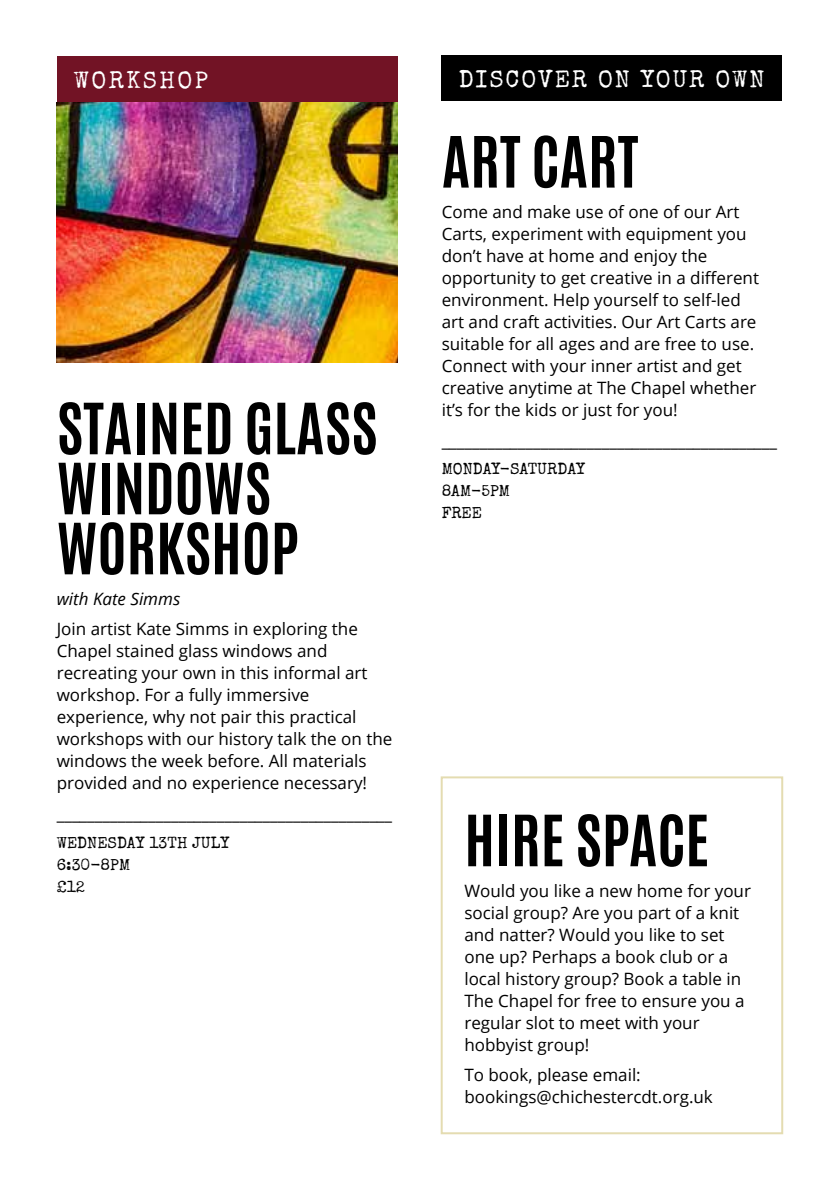
<style>
.page{position:relative;width:840px;height:1191px;background:#fff}
.page>*{position:absolute;margin:0;border:0;box-sizing:border-box;transform-origin:0 0}
.t1{font:700 60px/60px "Antonio";color:#000}
.t2{font:24px "Special Elite";letter-spacing:.08em;color:#fff}
.t3{font:24px "Special Elite";letter-spacing:.1em;color:#fff}
.t4{font:17px/22px "Open Sans";color:#000}
.t5{font:italic 17px "Open Sans";color:#000}
.t6{font:16px/22px "Special Elite";color:#000}
</style>
<div class="page">
<img style="left:57px;top:102px;width:340px;height:261px">
<div style="left:57px;top:57px;width:340px;height:45px;background:#721325"></div>
<div style="left:440px;top:776px;width:342px;height:358px;border:2px solid #e4dcb1"></div>
<div style="left:441px;top:56px;width:340px;height:45px;background:#000"></div>
<h2 class="t3" style="left:74px;top:65px;width:136px">WORKSHOP</h2>
<h1 class="t1" style="left:57px;top:399px;width:322px">STAINED GLASS<br>WINDOWS<br>WORKSHOP</h1>
<p class="t5" style="left:57px;top:587px;width:125px">with Kate Simms</p>
<p class="t4" style="left:57px;top:618px;width:337px">Join artist Kate Simms in exploring the Chapel stained glass windows and recreating your own in this informal art workshop. For a fully immersive experience, why not pair this practical workshops with our history talk the on the windows the week before. All materials provided and no experience necessary!</p>
<p class="t4" style="left:57px;top:802px;width:337px">____________________________________________</p>
<p class="t6" style="left:57px;top:831px;width:174px">WEDNESDAY 13TH JULY<br>6:30-8PM<br>£12</p>
<h2 class="t2" style="left:458px;top:64px;width:307px">DISCOVER ON YOUR OWN</h2>
<h1 class="t1" style="left:441px;top:133px;width:198px">ART CART</h1>
<p class="t4" style="left:441px;top:200px;width:318px">Come and make use of one of our Art Carts, experiment with equipment you don’t have at home and enjoy the opportunity to get creative in a different environment. Help yourself to self-led art and craft activities. Our Art Carts are suitable for all ages and are free to use.<br>Connect with your inner artist and get creative anytime at The Chapel whether it’s for the kids or just for you!</p>
<p class="t4" style="left:441px;top:429px;width:337px">____________________________________________</p>
<p class="t6" style="left:441px;top:458px;width:145px">MONDAY-SATURDAY<br>8AM-5PM<br>FREE</p>
<h1 class="t1" style="left:464px;top:811px;width:246px">HIRE SPACE</h1>
<p class="t4" style="left:464px;top:879px;width:288px">Would you like a new home for your social group? Are you part of a knit and natter? Would you like to set one up? Perhaps a book club or a local history group? Book a table in<br>The Chapel for free to ensure you a regular slot to meet with your hobbyist group!</p>
<p class="t4" style="left:464px;top:1063px;width:250px">To book, please email: bookings@chichestercdt.org.uk</p>
</div>
